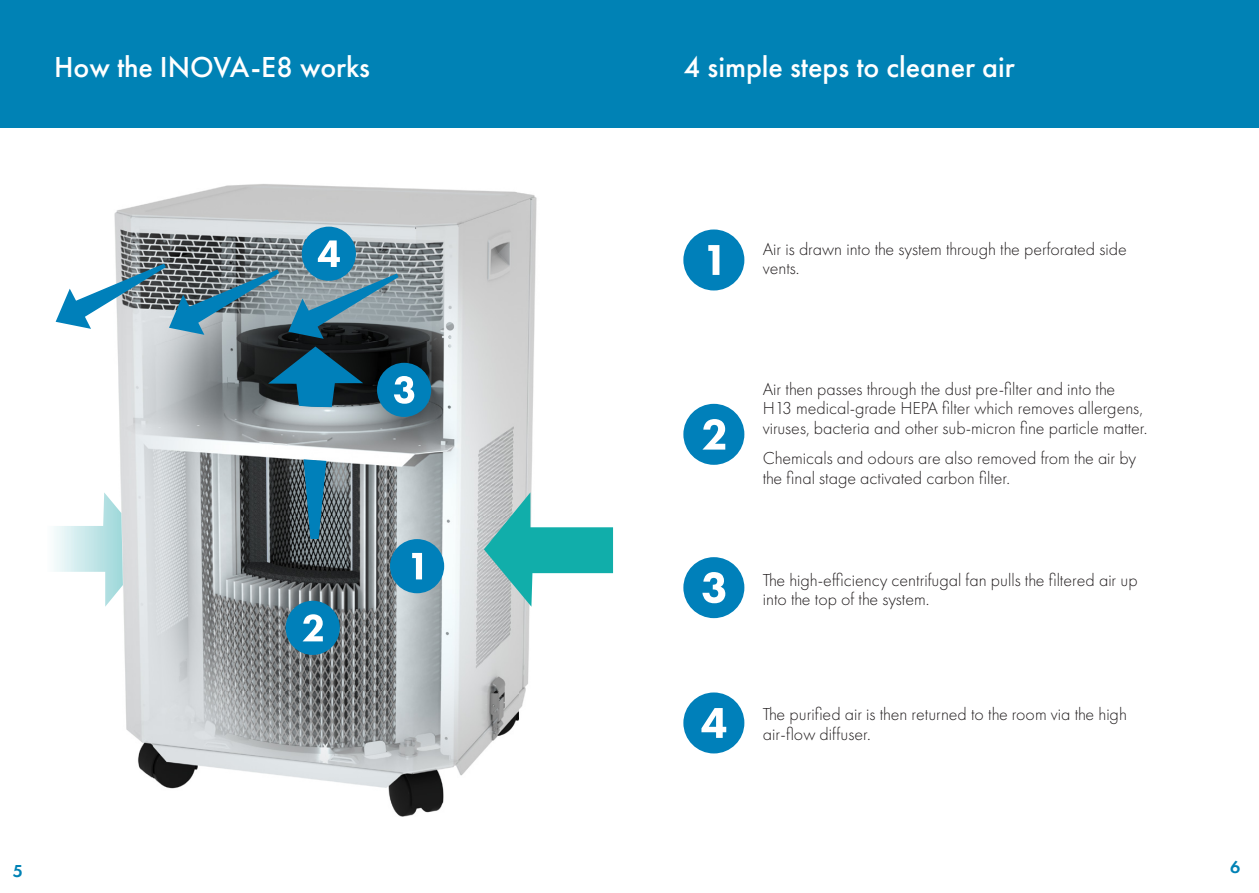
<style>
.page{position:relative;width:1259px;height:893px;background:#fff}
.page>*{position:absolute;margin:0;border:0;box-sizing:border-box;transform-origin:0 0}
.t1{font:500 30px "Futura PT";color:#fff}
.t2{font:300 18px/19.5px "Futura PT";color:#231f20}
.t3{font:600 18px "Futura PT";color:#0082b5}
</style>
<div class="page">
<div style="left:0;top:0;width:1259px;height:128px;background:#0082b5"></div>
<img style="left:114px;top:184px;width:423px;height:633px">
<div style="left:390px;top:539px;width:54px;height:54px;background:#0080ba;border-radius:50%"></div>
<svg style="left:412px;top:553px;width:10px;height:26px"></svg>
<div style="left:286px;top:601px;width:54px;height:54px;background:#0080ba;border-radius:50%"></div>
<svg style="left:303px;top:614px;width:20px;height:27px"></svg>
<div style="left:377px;top:363px;width:54px;height:54px;background:#0080ba;border-radius:50%"></div>
<svg style="left:394px;top:376px;width:20px;height:28px"></svg>
<div style="left:302px;top:227px;width:54px;height:54px;background:#0080ba;border-radius:50%"></div>
<svg style="left:318px;top:240px;width:22px;height:27px"></svg>
<svg style="left:484px;top:492px;width:129px;height:115px"></svg>
<svg style="left:54px;top:492px;width:69px;height:115px"></svg>
<svg style="left:303px;top:459px;width:23px;height:80px;background:#1e769d"></svg>
<svg style="left:288px;top:274px;width:110px;height:65px;background:#587f91"></svg>
<svg style="left:56px;top:264px;width:223px;height:71px"></svg>
<svg style="left:268px;top:346px;width:95px;height:62px;background:#134d67"></svg>
<div style="left:683px;top:229px;width:61px;height:61px;background:#0080ba;border-radius:50%"></div>
<svg style="left:708px;top:245px;width:11px;height:30px"></svg>
<div style="left:683px;top:404px;width:61px;height:61px;background:#0080ba;border-radius:50%"></div>
<svg style="left:702px;top:419px;width:23px;height:31px"></svg>
<div style="left:683px;top:557px;width:61px;height:61px;background:#0080ba;border-radius:50%"></div>
<svg style="left:702px;top:572px;width:23px;height:31px"></svg>
<div style="left:683px;top:692px;width:61px;height:61px;background:#0080ba;border-radius:50%"></div>
<svg style="left:701px;top:708px;width:25px;height:30px"></svg>
<h1 class="t1" style="left:54px;top:49px;width:317px">How the INOVA-E8 works</h1>
<h1 class="t1" style="left:683px;top:49px;width:333px">4 simple steps to cleaner air</h1>
<p class="t2" style="left:763px;top:239px;width:365px">Air is drawn into the system through the perforated side vents.</p>
<p class="t2" style="left:763px;top:379px;width:386px">Air then passes through the dust pre-filter and into the<br>H13 medical-grade HEPA filter which removes allergens, viruses, bacteria and other sub-micron fine particle matter.</p>
<p class="t2" style="left:763px;top:449px;width:375px">Chemicals and odours are also removed from the air by the final stage activated carbon filter.</p>
<p class="t2" style="left:763px;top:570px;width:376px">The high-efficiency centrifugal fan pulls the filtered air up into the top of the system.</p>
<p class="t2" style="left:763px;top:704px;width:366px">The purified air is then returned to the room via the high air-flow diffuser.</p>
<p class="t3" style="left:13px;top:860px;width:12px">5</p>
<p class="t3" style="left:1230px;top:856px;width:12px">6</p>
</div>
